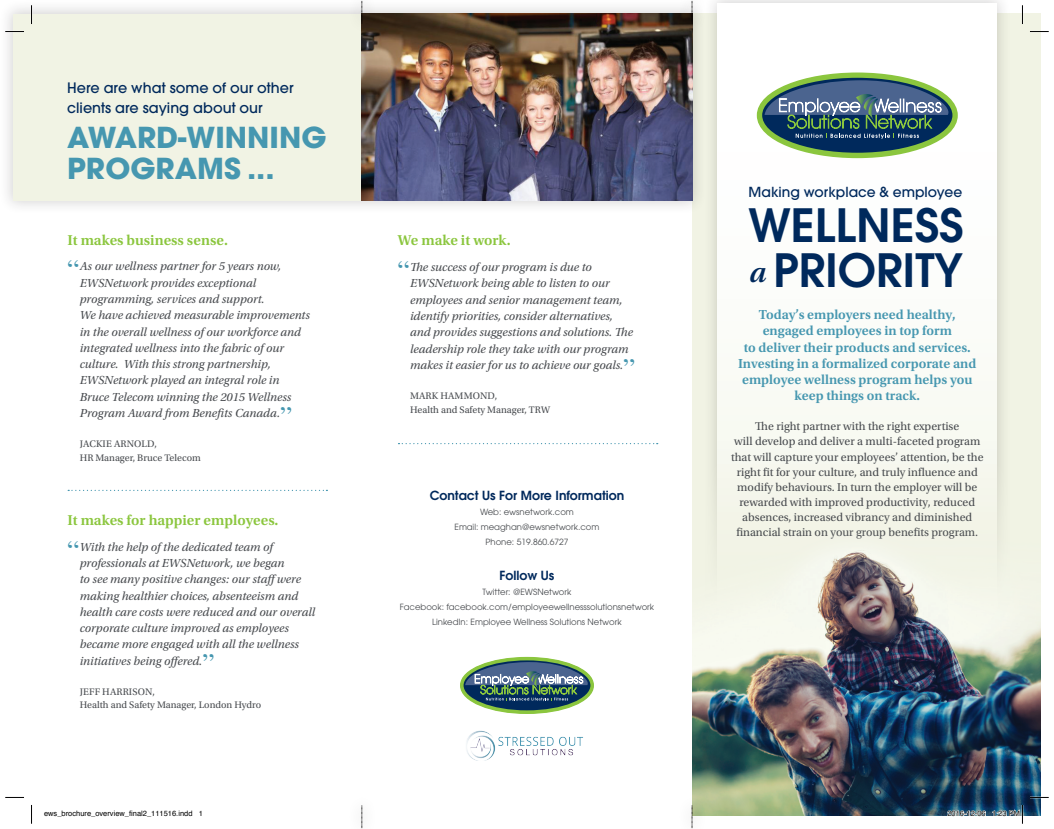
<style>
.page{position:relative;width:1054px;height:829px;background:#fff}
.page>*{position:absolute;margin:0;border:0;box-sizing:border-box;transform-origin:0 0}
.heading{font:600 45.62px/45px "Avant Garde";color:#00295c}
.heading-2{font:700 28.62px/30.1px "Avant Garde";color:#4697b0}
.body{font:27.5px "Times";color:#4697b0}
.quote_heading{font:600 15px "Utopia Std";color:#8bc63e}
.body-2{font:600 15px "Utopia Std";color:#8bc63e}
.heading-3{font:500 14.25px/20.1px "Avant Garde";color:#00295c}
.body-3{font:600 13.75px/16.2px "Utopia Std";color:#4697b0;text-align:center}
.heading-4{font:500 13.75px "Avant Garde";color:#00295c}
.heading-5{font:600 12.5px "Avant Garde";color:#00295c}
.body-4{font:italic 12.25px/16.2px "Utopia Std";color:#474a4e}
.body-5{font:11.88px/15px "Utopia Std";color:#474a4e;text-align:center}
.body-6{font:10px/13.8px "Utopia Std";color:#474a4e}
.body-7{font:8.5px "Avant Garde";color:#474a4e}
.heading-6{font:8.5px "Avant Garde";color:#474a4e}
.t1{font:7.5px "Helvetica";color:#000}
.s1{font-family:"Utopia";font-style:italic;font-size:28.12px}
</style>
<div class="page">
<div style="left:692px;top:13px;width:347px;height:797px;background:#f1f3e4"></div>
<div style="left:0;top:0;width:706px;height:215px;background:#231f20;opacity:.2"></div>
<div style="left:14px;top:14px;width:678px;height:186px;background:#f1f3e4"></div>
<img style="left:362px;top:14px;width:330px;height:186px">
<div style="left:703px;top:0;width:308px;height:665px;background:#231f20;opacity:.2"></div>
<div style="left:717px;top:4px;width:279px;height:646px;background:#fcfdfb"></div>
<svg style="left:705px;top:464px;width:306px;height:6px;fill:#f6f7ee"></svg>
<svg style="left:462px;top:661px;width:129px;height:52px"></svg>
<div style="left:758px;top:74px;width:197px;height:82px;border:4px solid #8bc63e;border-radius:50%"></div>
<svg style="left:760px;top:80px;width:193px;height:72px;background:#577782"></svg>
<img style="left:466px;top:730px;width:117px;height:30px">
<svg style="left:398px;top:443px;width:259px;height:1px"></svg>
<svg style="left:68px;top:489px;width:259px;height:1px"></svg>
<img style="left:692px;top:470px;width:347px;height:345px">
<div style="left:347px;top:0;width:29px;height:36px;background:#231f20;opacity:.2"></div>
<svg style="left:361px;top:1px;width:1px;height:22px"></svg>
<div style="left:677px;top:0;width:29px;height:36px;background:#231f20;opacity:.2"></div>
<svg style="left:691px;top:1px;width:1px;height:22px"></svg>
<svg style="left:361px;top:805px;width:1px;height:22px"></svg>
<div style="left:677px;top:791px;width:29px;height:37px;background:#231f20;opacity:.2"></div>
<svg style="left:691px;top:805px;width:1px;height:22px"></svg>
<svg style="left:5px;top:31px;width:19px;height:1px"></svg>
<svg style="left:1030px;top:31px;width:18px;height:1px"></svg>
<svg style="left:1029px;top:796px;width:12px;height:1px"></svg>
<svg style="left:31px;top:5px;width:1px;height:19px"></svg>
<svg style="left:31px;top:805px;width:1px;height:18px"></svg>
<svg style="left:946px;top:809px;width:39px;height:7px"></svg>
<svg style="left:991px;top:804px;width:31px;height:12px"></svg>
<p class="heading-3" style="left:67px;top:78px;width:228px">Here are what some of our other clients are saying about our</p>
<p class="heading-2" style="left:67px;top:123px;width:261px">AWARD-WINNING<br>PROGRAMS ...</p>
<p class="body-2" style="left:68px;top:232px;width:162px">It makes business sense.</p>
<p class="body" style="left:68px;top:244px;width:14px">“</p>
<p class="body-4" style="left:80px;top:258px;width:231px">As our wellness partner for 5 years now, EWSNetwork provides exceptional programming, services and support.<br>We have achieved measurable improvements in the overall wellness of our workforce and integrated wellness into the fabric of our culture. With this strong partnership, EWSNetwork played an integral role in Bruce Telecom winning the 2015 Wellness Program Award from Benefits Canada.</p>
<p class="body" style="left:280px;top:390px;width:14px">”</p>
<p class="body-6" style="left:80px;top:436px;width:123px">JACKIE ARNOLD,<br>HR Manager, Bruce Telecom</p>
<p class="quote_heading" style="left:68px;top:511px;width:212px">It makes for happier employees.</p>
<p class="body" style="left:68px;top:524px;width:14px">“</p>
<p class="body-4" style="left:80px;top:538px;width:237px">With the help of the dedicated team of professionals at EWSNetwork, we began<br>to see many positive changes: our staffwere making healthier choices, absenteeism and health care costs were reduced and our overall corporate culture improved as employees became more engaged with all the wellness initiatives being offered.</p>
<p class="body" style="left:202px;top:638px;width:14px">”</p>
<p class="body-6" style="left:80px;top:684px;width:183px">JEFF HARRISON,<br>Health and Safety Manager, London Hydro</p>
<p class="quote_heading" style="left:398px;top:232px;width:114px">We make it work.</p>
<p class="body" style="left:398px;top:245px;width:14px">“</p>
<p class="body-4" style="left:410px;top:259px;width:224px">The success of our program is due to EWSNetwork being able to listen to our employees and senior management team, identify priorities, consider alternatives, and provides suggestions and solutions. The leadership role they take with our program makes it easier for us to achieve our goals.</p>
<p class="body" style="left:622px;top:342px;width:14px">”</p>
<p class="body-6" style="left:410px;top:388px;width:141px">MARK HAMMOND,<br>Health and Safety Manager, TRW</p>
<p class="heading-5" style="left:429px;top:487px;width:196px">Contact Us For More Information</p>
<p class="body-7" style="left:480px;top:506px;width:95px">Web: ewsnetwork.com</p>
<p class="body-7" style="left:454px;top:521px;width:146px">Email: meaghan@ewsnetwork.com</p>
<p class="body-7" style="left:485px;top:536px;width:85px">Phone: 519.860.6727</p>
<p class="heading-5" style="left:499px;top:567px;width:56px">Follow Us</p>
<p class="heading-6" style="left:482px;top:586px;width:90px">Twitter: @EWSNetwork</p>
<p class="body-7" style="left:399px;top:601px;width:256px">Facebook: facebook.com/employeewellnesssolutionsnetwork</p>
<p class="body-7" style="left:432px;top:616px;width:191px">LinkedIn: Employee Wellness Solutions Network</p>
<p class="heading-4" style="left:748px;top:184px;width:215px">Making workplace &amp; employee</p>
<p class="heading" style="left:748px;top:202px;width:216px">WELLNESS <span class="s1">a</span> PRIORITY</p>
<p class="body-3" style="left:737px;top:306px;width:240px">Today’s employers need healthy, engaged employees in top form<br>to deliver their products and services.<br>Investing in a formalized corporate and employee wellness program helps you keep things on track.</p>
<p class="body-5" style="left:730px;top:419px;width:254px">The right partner with the right expertise<br>will develop and deliver a multi-faceted program that will capture your employees’ attention, be the right fit for your culture, and truly influence and modify behaviours. In turn the employer will be rewarded with improved productivity, reduced absences, increased vibrancy and diminished financial strain on your group benefits program.</p>
<p class="t1" style="left:44px;top:807px;width:160px">ews_brochure_overview_final2_111516.indd 1</p>
<p class="t1" style="left:947px;top:807px;width:74px">2016-12-06 1:23 PM</p>
</div>
